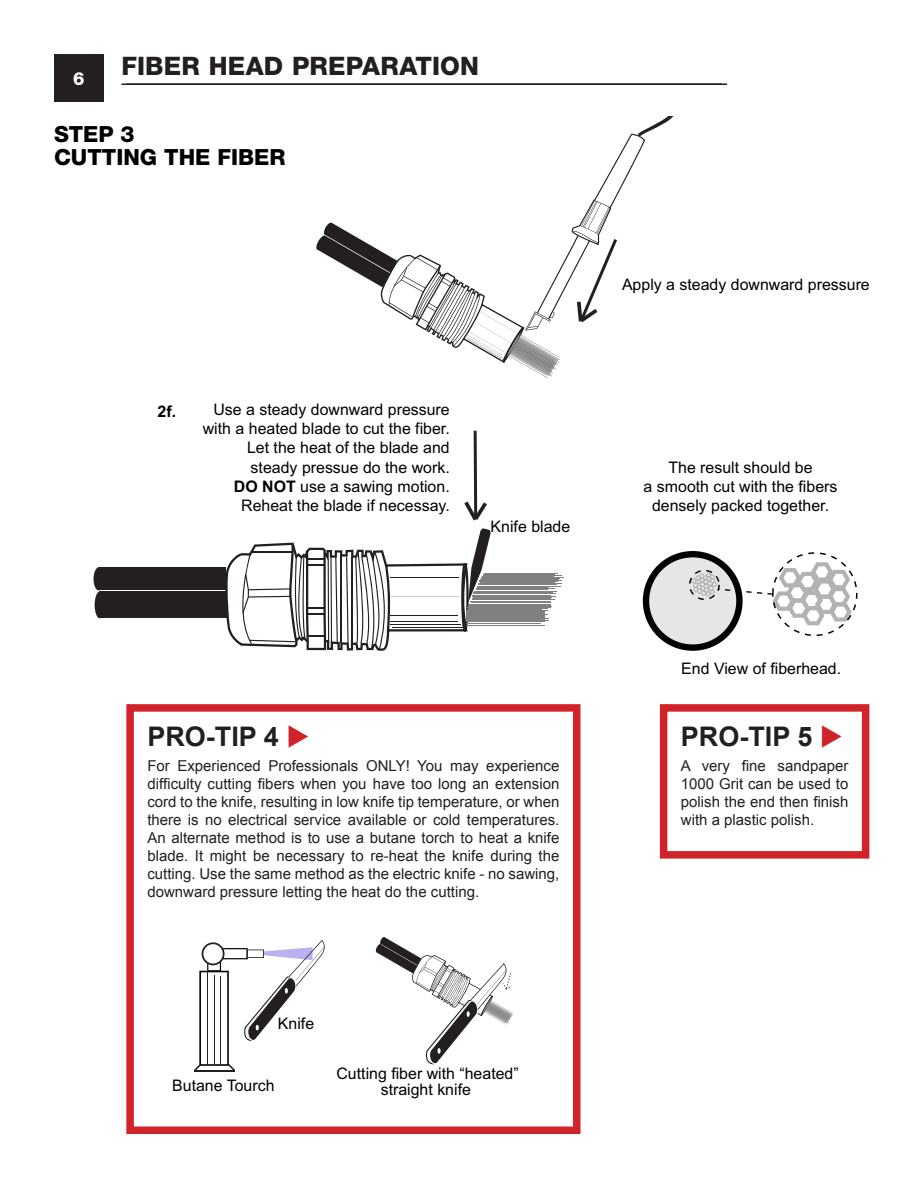
<style>
.page{position:relative;width:918px;height:1188px;background:#fff}
.page>*{position:absolute;margin:0;border:0;box-sizing:border-box;transform-origin:0 0}
.t1{font:700 27px "Arial";color:#231f20}
.t2{font:800 25.5px "Helvetica Neue";letter-spacing:.005em;color:#231f20}
.t3{font:800 22.35px/23px "Helvetica Neue";color:#000}
.t4{font:800 18px "Helvetica Neue";color:#fff}
.t5{font:15.9px/19px "Arial";color:#000;text-align:center}
.t6{font:700 15.9px "Arial";color:#000}
.t7{font:15px/18px "Arial";color:#231f20;text-align:justify}
.s1{font-weight:700}
.s2{color:#d1232a}
</style>
<div class="page">
<div style="left:54px;top:54px;width:50px;height:48px;background:#231f20"></div>
<hr style="left:127px;top:83px;width:600px;height:2px;background:#231f20">
<hr style="left:122px;top:83px;width:600px;height:2px;background:#231f20">
<div style="left:99px;top:592px;width:127px;height:26px;background:#231f20"></div>
<div style="left:99px;top:567px;width:127px;height:23px;background:#231f20"></div>
<div style="left:95px;top:592px;width:10px;height:26px;background:#231f20;border-radius:50%"></div>
<div style="left:94px;top:567px;width:10px;height:23px;background:#231f20;border-radius:50%"></div>
<hr style="left:475px;top:592px;width:78px;height:1px;background:#808080">
<hr style="left:473px;top:595px;width:78px;height:1px;background:#808080">
<hr style="left:477px;top:588px;width:78px;height:1px;background:#808080">
<hr style="left:477px;top:587px;width:72px;height:1px;background:#808080">
<hr style="left:476px;top:589px;width:72px;height:1px;background:#808080">
<hr style="left:475px;top:591px;width:82px;height:1px;background:#808080">
<hr style="left:474px;top:597px;width:78px;height:1px;background:#808080">
<hr style="left:472px;top:600px;width:78px;height:1px;background:#808080">
<hr style="left:473px;top:593px;width:83px;height:1px;background:#808080">
<hr style="left:474px;top:596px;width:82px;height:1px;background:#808080">
<hr style="left:472px;top:602px;width:78px;height:1px;background:#808080">
<hr style="left:472px;top:598px;width:78px;height:1px;background:#808080">
<hr style="left:472px;top:601px;width:78px;height:1px;background:#808080">
<hr style="left:466px;top:611px;width:78px;height:1px;background:#808080">
<hr style="left:469px;top:608px;width:78px;height:1px;background:#808080">
<hr style="left:466px;top:619px;width:78px;height:1px;background:#808080">
<hr style="left:466px;top:612px;width:78px;height:1px;background:#808080">
<hr style="left:466px;top:618px;width:83px;height:1px;background:#808080">
<hr style="left:466px;top:615px;width:78px;height:1px;background:#808080">
<hr style="left:466px;top:621px;width:78px;height:1px;background:#808080">
<hr style="left:466px;top:623px;width:74px;height:1px;background:#808080">
<hr style="left:466px;top:625px;width:78px;height:1px;background:#808080">
<hr style="left:469px;top:605px;width:82px;height:1px;background:#808080">
<hr style="left:472px;top:599px;width:83px;height:1px;background:#808080">
<hr style="left:481px;top:578px;width:78px;height:1px;background:#808080">
<hr style="left:479px;top:581px;width:78px;height:1px;background:#808080">
<hr style="left:483px;top:575px;width:78px;height:1px;background:#808080">
<hr style="left:484px;top:573px;width:74px;height:1px;background:#808080">
<hr style="left:484px;top:574px;width:71px;height:1px;background:#808080">
<hr style="left:480px;top:579px;width:78px;height:1px;background:#808080">
<hr style="left:482px;top:576px;width:72px;height:1px;background:#808080">
<hr style="left:481px;top:582px;width:74px;height:1px;background:#808080">
<hr style="left:481px;top:577px;width:82px;height:1px;background:#808080">
<hr style="left:479px;top:580px;width:83px;height:1px;background:#808080">
<hr style="left:480px;top:583px;width:82px;height:1px;background:#808080">
<hr style="left:479px;top:584px;width:78px;height:1px;background:#808080">
<hr style="left:479px;top:586px;width:82px;height:1px;background:#808080">
<hr style="left:472px;top:604px;width:78px;height:1px;background:#808080">
<hr style="left:469px;top:610px;width:78px;height:1px;background:#808080">
<hr style="left:469px;top:607px;width:83px;height:1px;background:#808080">
<hr style="left:466px;top:613px;width:78px;height:1px;background:#808080">
<hr style="left:468px;top:609px;width:74px;height:1px;background:#808080">
<hr style="left:466px;top:616px;width:78px;height:1px;background:#808080">
<hr style="left:466px;top:617px;width:78px;height:1px;background:#808080">
<hr style="left:466px;top:614px;width:81px;height:1px;background:#808080">
<hr style="left:466px;top:620px;width:83px;height:1px;background:#808080">
<svg style="left:225px;top:528px;width:266px;height:123px"></svg>
<svg style="left:464px;top:431px;width:23px;height:90px"></svg>
<svg style="left:643px;top:551px;width:214px;height:100px"></svg>
<svg style="left:316px;top:116px;width:358px;height:262px"></svg>
<svg style="left:194px;top:940px;width:131px;height:131px"></svg>
<svg style="left:375px;top:937px;width:138px;height:128px"></svg>
<div style="left:660px;top:704px;width:209px;height:155px;border:8px solid #d1232a"></div>
<div style="left:126px;top:704px;width:454px;height:430px;border:8px solid #d1232a"></div>
<p class="t4" style="left:73px;top:68px;width:13px">6</p>
<p class="t2" style="left:122px;top:51px;width:359px">FIBER HEAD PREPARATION</p>
<p class="t3" style="left:54px;top:123px;width:233px">STEP 3<br>CUTTING THE FIBER</p>
<p class="t6" style="left:158px;top:402px;width:20px">2f.</p>
<p class="t5" style="left:203px;top:400px;width:249px;text-align:right">Use a steady downward pressure with a heated blade to cut the fiber.<br>Let the heat of the blade and steady pressue do the work.<br><span class="s1">DO NOT</span> use a sawing motion.<br>Reheat the blade if necessay.</p>
<p class="t5" style="left:491px;top:517px;width:81px">Knife blade</p>
<p class="t1" style="left:147px;top:721px;width:164px">PRO-TIP 4 <span class="s2">◆</span></p>
<p class="t7" style="left:147px;top:756px;width:414px">For Experienced Professionals ONLY! You may experience difficulty cutting fibers when you have too long an extension cord to the knife, resulting in low knife tip temperature, or when there is no electrical service available or cold temperatures.<br>An alternate method is to use a butane torch to heat a knife blade. It might be necessary to re-heat the knife during the cutting. Use the same method as the electric knife - no sawing, downward pressure letting the heat do the cutting.</p>
<p class="t5" style="left:278px;top:1014px;width:38px">Knife</p>
<p class="t5" style="left:172px;top:1076px;width:104px">Butane Tourch</p>
<p class="t5" style="left:336px;top:1066px;width:184px;line-height:15.9px">Cutting fiber with “heated” straight knife</p>
<p class="t5" style="left:622px;top:275px;width:249px">Apply a steady downward pressure</p>
<p class="t5" style="left:644px;top:458px;width:195px">The result should be<br>a smooth cut with the fibers densely packed together.</p>
<p class="t5" style="left:681px;top:659px;width:161px">End View of fiberhead.</p>
<p class="t1" style="left:681px;top:721px;width:164px">PRO-TIP 5 <span class="s2">◆</span></p>
<p class="t7" style="left:681px;top:756px;width:169px">A very fine sandpaper 1000 Grit can be used to polish the end then finish with a plastic polish.</p>
</div>
